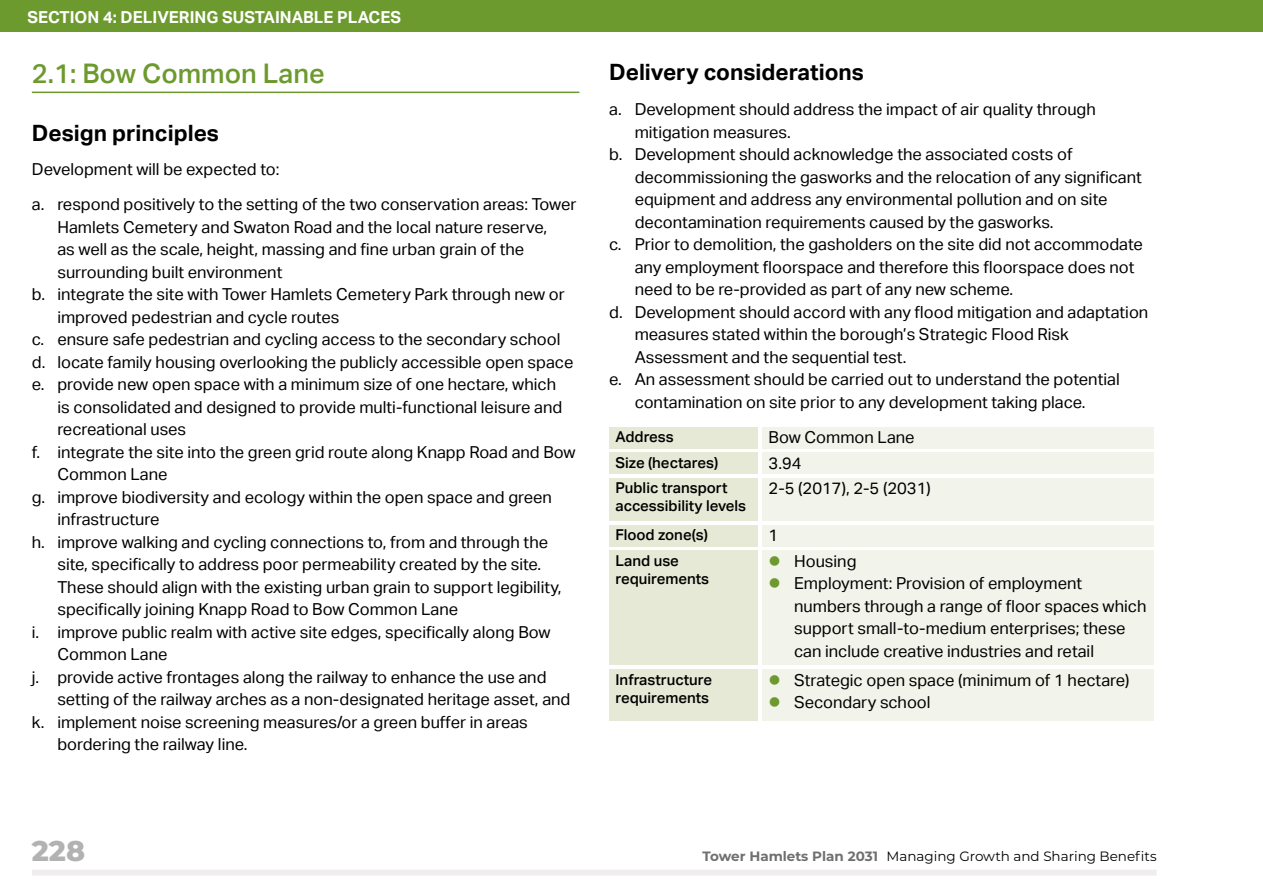
<style>
.page{position:relative;width:1263px;height:893px;background:#fff}
.page>*{position:absolute;margin:0;border:0;box-sizing:border-box;transform-origin:0 0}
.t1{font:800 28.5px "Montserrat";color:#b3b2b2}
.Area_heading{font:500 27px "Aktiv Grotesk";color:#6d9a2e}
.Subhead{font:700 22.5px "Aktiv Grotesk";color:#000}
.Body{font:16.5px/22.5px "Aktiv Grotesk";color:#000}
.Body__no_space{font:16.5px "Aktiv Grotesk";color:#000}
.t2{font:700 16.5px "Aktiv Grotesk";color:#fff}
.Body__no_space-2{font:500 15px/18px "Aktiv Grotesk";color:#000}
.t3{font:13.5px "Montserrat";color:#000}
.s1{font-weight:700;color:#706f6f}
</style>
<div class="page">
<div style="left:32px;top:870px;width:1125px;height:6px;background:#f0edee"></div>
<div style="left:0;top:0;width:1263px;height:32px;background:#6d9a2e"></div>
<hr style="left:32px;top:92px;width:547px;height:1px;background:#6d9a2e">
<div style="left:609px;top:427px;width:149px;height:21px;background:#e5e9d5"></div>
<div style="left:609px;top:453px;width:149px;height:21px;background:#e5e9d5"></div>
<div style="left:609px;top:525px;width:149px;height:21px;background:#e5e9d5"></div>
<div style="left:609px;top:551px;width:149px;height:114px;background:#e5e9d5"></div>
<div style="left:609px;top:670px;width:149px;height:51px;background:#e5e9d5"></div>
<div style="left:609px;top:478px;width:149px;height:43px;background:#e5e9d5"></div>
<div style="left:762px;top:427px;width:391px;height:21px;background:#f2f4eb"></div>
<div style="left:762px;top:453px;width:391px;height:21px;background:#f2f4eb"></div>
<div style="left:762px;top:525px;width:391px;height:21px;background:#f2f4eb"></div>
<div style="left:762px;top:551px;width:391px;height:114px;background:#f2f4eb"></div>
<div style="left:762px;top:670px;width:391px;height:51px;background:#f2f4eb"></div>
<div style="left:762px;top:478px;width:391px;height:43px;background:#f2f4eb"></div>
<p class="t2" style="left:28px;top:8px;width:375px">SECTION 4: DELIVERING SUSTAINABLE PLACES</p>
<p class="Area_heading" style="left:32px;top:58px;width:294px">2.1: Bow Common Lane</p>
<h2 class="Subhead" style="left:32px;top:120px;width:189px">Design principles</h2>
<p class="Body" style="left:32px;top:158px;width:249px">Development will be expected to:</p>
<p class="Body" style="left:57px;top:193px;width:521px;text-indent:-26px">a. respond positively to the setting of the two conservation areas: Tower Hamlets Cemetery and Swaton Road and the local nature reserve,<br>as well as the scale, height, massing and fine urban grain of the surrounding built environment</p>
<p class="Body" style="left:57px;top:283px;width:509px;text-indent:-26px">b. integrate the site with Tower Hamlets Cemetery Park through new or improved pedestrian and cycle routes</p>
<p class="Body" style="left:32px;top:328px;width:530px">c. ensure safe pedestrian and cycling access to the secondary school</p>
<p class="Body" style="left:32px;top:351px;width:543px">d. locate family housing overlooking the publicly accessible open space</p>
<p class="Body" style="left:57px;top:373px;width:506px;text-indent:-26px">e. provide new open space with a minimum size of one hectare, which is consolidated and designed to provide multi-functional leisure and recreational uses</p>
<p class="Body" style="left:57px;top:441px;width:520px;text-indent:-26px">f. integrate the site into the green grid route along Knapp Road and Bow<br>Common Lane</p>
<p class="Body" style="left:57px;top:486px;width:496px;text-indent:-26px">g. improve biodiversity and ecology within the open space and green infrastructure</p>
<p class="Body" style="left:57px;top:531px;width:506px;text-indent:-26px">h. improve walking and cycling connections to, from and through the site, specifically to address poor permeability created by the site.<br>These should align with the existing urban grain to support legibility, specifically joining Knapp Road to Bow Common Lane</p>
<p class="Body" style="left:57px;top:621px;width:495px;text-indent:-26px">i. improve public realm with active site edges, specifically along Bow<br>Common Lane</p>
<p class="Body" style="left:57px;top:666px;width:515px;text-indent:-26px">j. provide active frontages along the railway to enhance the use and setting of the railway arches as a non-designated heritage asset, and</p>
<p class="Body" style="left:57px;top:711px;width:472px;text-indent:-26px">k. implement noise screening measures/or a green buffer in areas bordering the railway line.</p>
<h2 class="Subhead" style="left:609px;top:59px;width:256px">Delivery considerations</h2>
<p class="Body" style="left:635px;top:98px;width:463px;text-indent:-26px">a. Development should address the impact of air quality through mitigation measures.</p>
<p class="Body" style="left:635px;top:143px;width:509px;text-indent:-26px">b. Development should acknowledge the associated costs of decommissioning the gasworks and the relocation of any significant equipment and address any environmental pollution and on site decontamination requirements caused by the gasworks.</p>
<p class="Body" style="left:635px;top:233px;width:510px;text-indent:-26px">c. Prior to demolition, the gasholders on the site did not accommodate any employment floorspace and therefore this floorspace does not need to be re-provided as part of any new scheme.</p>
<p class="Body" style="left:635px;top:301px;width:515px;text-indent:-26px">d. Development should accord with any flood mitigation and adaptation measures stated within the borough’s Strategic Flood Risk<br>Assessment and the sequential test.</p>
<p class="Body" style="left:609px;top:368px;width:512px;text-align:center">e. An assessment should be carried out to understand the potential contamination on site prior to any development taking place.</p>
<p class="Body__no_space-2" style="left:615px;top:428px;width:60px">Address</p>
<p class="Body__no_space-2" style="left:615px;top:454px;width:104px">Size (hectares)</p>
<p class="Body__no_space" style="left:769px;top:428px;width:148px">Bow Common Lane</p>
<p class="Body__no_space" style="left:769px;top:453px;width:34px">3.94</p>
<p class="Body__no_space-2" style="left:615px;top:479px;width:132px">Public transport accessibility levels</p>
<p class="Body__no_space-2" style="left:615px;top:526px;width:94px">Flood zone(s)</p>
<p class="Body__no_space-2" style="left:615px;top:551px;width:65px">Land use</p>
<p class="Body__no_space-2" style="left:615px;top:569px;width:95px">requirements</p>
<p class="Body__no_space-2" style="left:615px;top:670px;width:98px">Infrastructure requirements</p>
<p class="Body__no_space" style="left:769px;top:479px;width:164px">2-5 (2017), 2-5 (2031)</p>
<p class="Body__no_space" style="left:769px;top:526px;width:11px">1</p>
<p class="Body" style="left:794px;top:550px;width:64px">Housing</p>
<p class="Body" style="left:794px;top:572px;width:354px">Employment: Provision of employment numbers through a range of floor spaces which support small-to-medium enterprises; these can include creative industries and retail</p>
<p class="Body" style="left:794px;top:669px;width:337px">Strategic open space (minimum of 1 hectare)</p>
<p class="Body" style="left:794px;top:691px;width:138px">Secondary school</p>
<h1 class="t1" style="left:32px;top:830px;width:55px">228</h1>
<p class="t3" style="left:703px;top:847px;width:456px"><span class="s1">Tower Hamlets Plan 2031</span> Managing Growth and Sharing Benefits</p>
</div>
